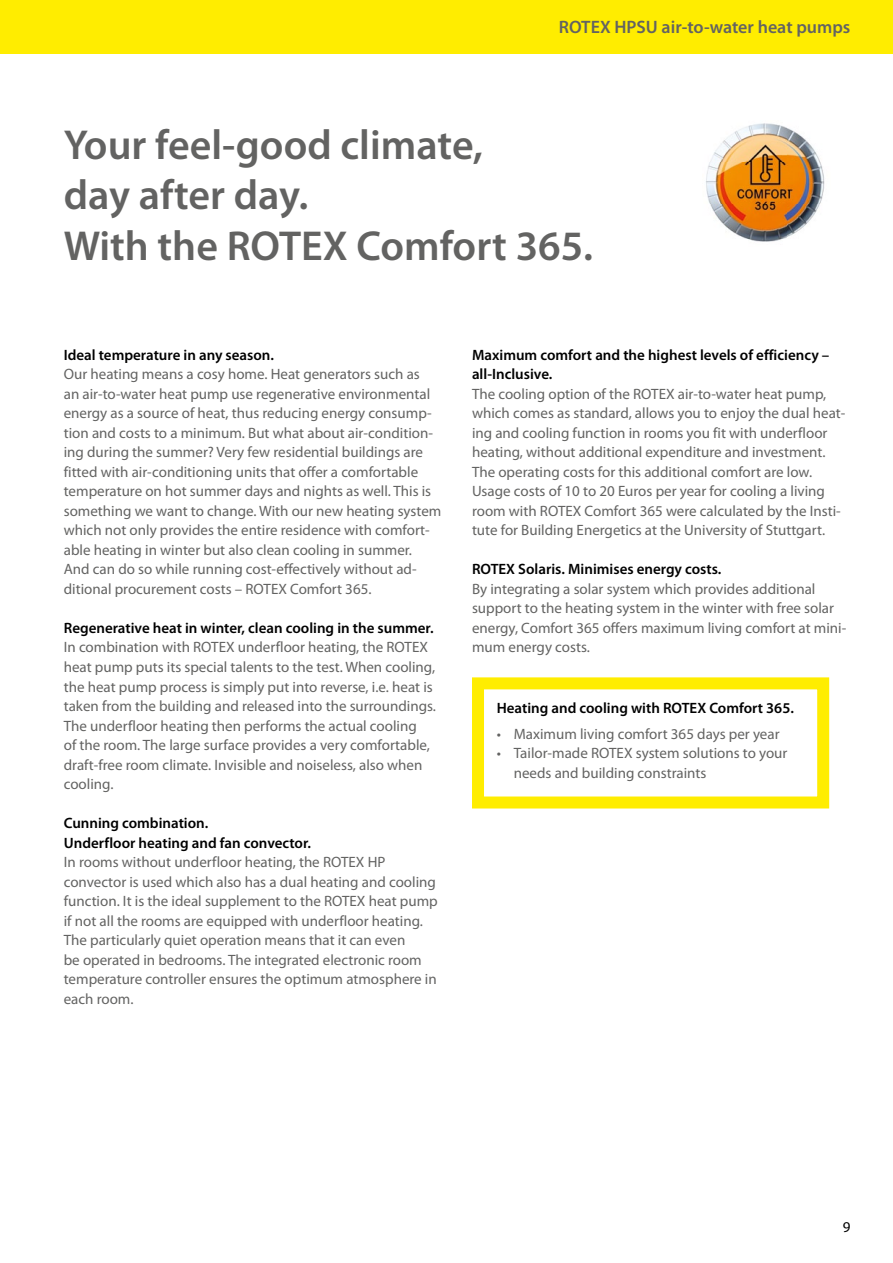
<style>
.page{position:relative;width:893px;height:1263px;background:#fff}
.page>*{position:absolute;margin:0;border:0;box-sizing:border-box;transform-origin:0 0}
.t1{font:600 42px/50.4px "Myriad Pro";color:#636362}
.t2{font:600 18px "Myriad Pro";color:#636362}
.t3{font:15px/19.5px "Myriad Pro";color:#636362}
.t4{font:600 15px/19.5px "Myriad Pro";color:#000}
.t5{font:15px "Myriad Pro";color:#000}
</style>
<div class="page">
<div style="left:0;top:0;width:893px;height:53px;background:#ffed00"></div>
<img style="left:706px;top:123px;width:119px;height:119px">
<div style="left:472px;top:677px;width:357px;height:131px;border:12px solid #ffed00"></div>
<p class="t2" style="left:559px;top:16px;width:293px">ROTEX HPSU air-to-water heat pumps</p>
<h1 class="t1" style="left:64px;top:119px;width:531px">Your feel-good climate,<br>day after day.<br>With the ROTEX Comfort 365.</h1>
<p class="t4" style="left:64px;top:345px;width:212px">Ideal temperature in any season.</p>
<p class="t3" style="left:64px;top:364px;width:379px">Our heating means a cosy home. Heat generators such as<br>an air-to-water heat pump use regenerative environmental energy as a source of heat, thus reducing energy consump&shy;tion and costs to a minimum. But what about air-condition&shy;ing during the summer? Very few residential buildings are fitted with air-conditioning units that offer a comfortable temperature on hot summer days and nights as well. This is something we want to change. With our new heating system which not only provides the entire residence with comfort&shy;able heating in winter but also clean cooling in summer.<br>And can do so while running cost-effectively without ad&shy;ditional procurement costs – ROTEX Comfort 365.</p>
<p class="t4" style="left:64px;top:618px;width:371px">Regenerative heat in winter, clean cooling in the summer.</p>
<p class="t3" style="left:64px;top:637px;width:374px">In combination with ROTEX underfloor heating, the ROTEX heat pump puts its special talents to the test. When cooling, the heat pump process is simply put into reverse, i.e. heat is taken from the building and released into the surroundings.<br>The underfloor heating then performs the actual cooling<br>of the room. The large surface provides a very comfortable, draft-free room climate. Invisible and noiseless, also when cooling.</p>
<p class="t4" style="left:64px;top:813px;width:249px">Cunning combination.<br>Underfloor heating and fan convector.</p>
<p class="t3" style="left:64px;top:852px;width:375px">In rooms without underfloor heating, the ROTEX HP convector is used which also has a dual heating and cooling function. It is the ideal supplement to the ROTEX heat pump if not all the rooms are equipped with underfloor heating.<br>The particularly quiet operation means that it can even<br>be operated in bedrooms. The integrated electronic room temperature controller ensures the optimum atmosphere in each room.</p>
<p class="t4" style="left:472px;top:345px;width:359px">Maximum comfort and the highest levels of efficiency – all-Inclusive.</p>
<p class="t3" style="left:472px;top:384px;width:375px">The cooling option of the ROTEX air-to-water heat pump, which comes as standard, allows you to enjoy the dual heat&shy;ing and cooling function in rooms you fit with underfloor heating, without additional expenditure and investment.<br>The operating costs for this additional comfort are low.<br>Usage costs of 10 to 20 Euros per year for cooling a living room with ROTEX Comfort 365 were calculated by the Insti&shy;tute for Building Energetics at the University of Stuttgart.</p>
<p class="t4" style="left:472px;top:559px;width:251px">ROTEX Solaris. Minimises energy costs.</p>
<p class="t3" style="left:472px;top:579px;width:376px">By integrating a solar system which provides additional support to the heating system in the winter with free solar energy, Comfort 365 offers maximum living comfort at mini&shy;mum energy costs.</p>
<p class="t4" style="left:497px;top:698px;width:299px">Heating and cooling with ROTEX Comfort 365.</p>
<p class="t3" style="left:497px;top:724px;width:284px">• Maximum living comfort 365 days per year</p>
<p class="t3" style="left:514px;top:743px;width:275px;text-indent:-17px">• Tailor-made ROTEX system solutions to your needs and building constraints</p>
<p class="t5" style="left:843px;top:1218px;width:9px">9</p>
</div>
